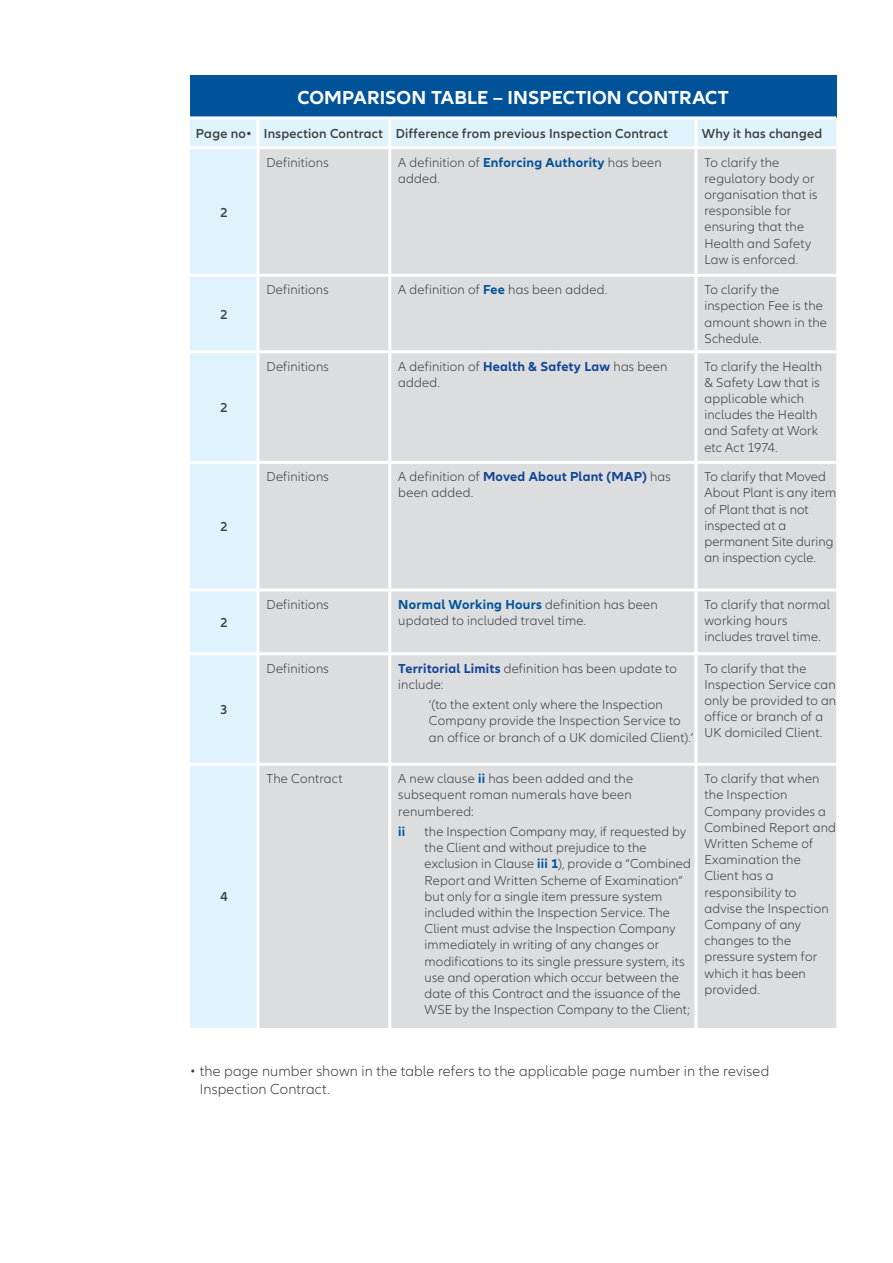
<style>
.page{position:relative;width:893px;height:1263px;background:#fff}
.page>*{position:absolute;margin:0;border:0;box-sizing:border-box;transform-origin:0 0}
.t1{font:700 19.5px "Allianz Neo";letter-spacing:.005em;color:#fff}
.t2{font:300 15px/18px "Allianz Neo";letter-spacing:.01em;color:#3e3e3f}
.t3{font:300 13.5px/16.2px "Allianz Neo";letter-spacing:.01em;color:#3e3e3f}
.t4{font:600 13.5px "Allianz Neo";letter-spacing:.015em;color:#3e3e3f}
.t5{font:700 13.5px "Allianz Neo";color:#015399}
.s1{font-weight:700;color:#015399}
.s2{font-weight:700;color:#124494}
</style>
<div class="page">
<div style="left:190px;top:75px;width:646px;height:43px;background:#015399"></div>
<div style="left:190px;top:119px;width:646px;height:909px;background:#dff3fc"></div>
<div style="left:259px;top:149px;width:577px;height:879px;background:#dcdddf"></div>
<hr style="left:190px;top:116px;width:68px;height:3px;background:#fff">
<hr style="left:258px;top:116px;width:132px;height:3px;background:#fff">
<hr style="left:256px;top:119px;width:3px;height:27px;background:#fff">
<hr style="left:390px;top:116px;width:306px;height:3px;background:#fff">
<hr style="left:388px;top:119px;width:3px;height:27px;background:#fff">
<hr style="left:696px;top:116px;width:140px;height:3px;background:#fff">
<hr style="left:694px;top:119px;width:3px;height:27px;background:#fff">
<hr style="left:190px;top:146px;width:68px;height:3px;background:#fff">
<hr style="left:258px;top:146px;width:132px;height:3px;background:#fff">
<hr style="left:256px;top:149px;width:3px;height:125px;background:#fff">
<hr style="left:390px;top:146px;width:306px;height:3px;background:#fff">
<hr style="left:388px;top:149px;width:3px;height:125px;background:#fff">
<hr style="left:696px;top:146px;width:140px;height:3px;background:#fff">
<hr style="left:694px;top:149px;width:3px;height:125px;background:#fff">
<hr style="left:190px;top:274px;width:68px;height:3px;background:#fff">
<hr style="left:258px;top:274px;width:132px;height:3px;background:#fff">
<hr style="left:256px;top:277px;width:3px;height:73px;background:#fff">
<hr style="left:390px;top:274px;width:306px;height:3px;background:#fff">
<hr style="left:388px;top:277px;width:3px;height:73px;background:#fff">
<hr style="left:696px;top:274px;width:140px;height:3px;background:#fff">
<hr style="left:694px;top:277px;width:3px;height:73px;background:#fff">
<hr style="left:256px;top:353px;width:3px;height:108px;background:#fff">
<hr style="left:388px;top:353px;width:3px;height:108px;background:#fff">
<hr style="left:694px;top:353px;width:3px;height:108px;background:#fff">
<hr style="left:256px;top:464px;width:3px;height:124px;background:#fff">
<hr style="left:388px;top:464px;width:3px;height:124px;background:#fff">
<hr style="left:694px;top:464px;width:3px;height:124px;background:#fff">
<hr style="left:256px;top:591px;width:3px;height:61px;background:#fff">
<hr style="left:388px;top:591px;width:3px;height:61px;background:#fff">
<hr style="left:694px;top:591px;width:3px;height:61px;background:#fff">
<hr style="left:256px;top:655px;width:3px;height:108px;background:#fff">
<hr style="left:388px;top:655px;width:3px;height:108px;background:#fff">
<hr style="left:694px;top:655px;width:3px;height:108px;background:#fff">
<hr style="left:256px;top:766px;width:3px;height:262px;background:#fff">
<hr style="left:388px;top:766px;width:3px;height:262px;background:#fff">
<hr style="left:694px;top:766px;width:3px;height:262px;background:#fff">
<hr style="left:190px;top:461px;width:68px;height:3px;background:#fff">
<hr style="left:258px;top:461px;width:132px;height:3px;background:#fff">
<hr style="left:390px;top:461px;width:306px;height:3px;background:#fff">
<hr style="left:696px;top:461px;width:140px;height:3px;background:#fff">
<hr style="left:190px;top:588px;width:68px;height:3px;background:#fff">
<hr style="left:258px;top:588px;width:132px;height:3px;background:#fff">
<hr style="left:390px;top:588px;width:306px;height:3px;background:#fff">
<hr style="left:696px;top:588px;width:140px;height:3px;background:#fff">
<hr style="left:190px;top:652px;width:68px;height:3px;background:#fff">
<hr style="left:258px;top:652px;width:132px;height:3px;background:#fff">
<hr style="left:390px;top:652px;width:306px;height:3px;background:#fff">
<hr style="left:696px;top:652px;width:140px;height:3px;background:#fff">
<hr style="left:190px;top:763px;width:68px;height:3px;background:#fff">
<hr style="left:258px;top:763px;width:132px;height:3px;background:#fff">
<hr style="left:390px;top:763px;width:306px;height:3px;background:#fff">
<hr style="left:696px;top:763px;width:140px;height:3px;background:#fff">
<hr style="left:190px;top:350px;width:68px;height:3px;background:#fff">
<hr style="left:258px;top:350px;width:132px;height:3px;background:#fff">
<hr style="left:390px;top:350px;width:306px;height:3px;background:#fff">
<hr style="left:696px;top:350px;width:140px;height:3px;background:#fff">
<h1 class="t1" style="left:297px;top:86px;width:433px">COMPARISON TABLE – INSPECTION CONTRACT</h1>
<p class="t4" style="left:196px;top:126px;width:473px">Page no• Inspection Contract Difference from previous Inspection Contract</p>
<p class="t4" style="left:702px;top:126px;width:122px">Why it has changed</p>
<p class="t4" style="left:220px;top:204px;width:9px">2</p>
<p class="t4" style="left:220px;top:306px;width:9px">2</p>
<p class="t4" style="left:220px;top:400px;width:9px">2</p>
<p class="t4" style="left:220px;top:519px;width:9px">2</p>
<p class="t4" style="left:220px;top:615px;width:9px">2</p>
<p class="t4" style="left:220px;top:702px;width:9px">3</p>
<p class="t4" style="left:220px;top:889px;width:9px">4</p>
<p class="t3" style="left:266px;top:154px;width:64px">Definitions</p>
<p class="t3" style="left:398px;top:154px;width:265px">A definition of <span class="s1">Enforcing Authority</span> has been added.</p>
<p class="t3" style="left:704px;top:154px;width:115px">To clarify the regulatory body or organisation that is responsible for ensuring that the<br>Health and Safety<br>Law is enforced.</p>
<p class="t3" style="left:266px;top:282px;width:64px">Definitions</p>
<p class="t3" style="left:398px;top:282px;width:210px">A definition of <span class="s1">Fee</span> has been added.</p>
<p class="t3" style="left:704px;top:282px;width:124px">To clarify the inspection Fee is the amount shown in the<br>Schedule.</p>
<p class="t3" style="left:266px;top:358px;width:64px">Definitions</p>
<p class="t3" style="left:398px;top:358px;width:271px">A definition of <span class="s2">Health &amp; Safety Law</span> has been added.</p>
<p class="t3" style="left:704px;top:358px;width:119px">To clarify the Health &amp; Safety Law that is applicable which includes the Health and Safety at Work etc Act 1974.</p>
<p class="t3" style="left:266px;top:469px;width:64px">Definitions</p>
<p class="t3" style="left:398px;top:469px;width:274px">A definition of <span class="s2">Moved About Plant (MAP)</span> has been added.</p>
<p class="t3" style="left:704px;top:469px;width:133px">To clarify that Moved<br>About Plant is any item of Plant that is not inspected at a permanent Site during an inspection cycle.</p>
<p class="t3" style="left:266px;top:597px;width:64px">Definitions</p>
<p class="t3" style="left:398px;top:597px;width:261px"><span class="s1">Normal Working Hours</span> definition has been updated to included travel time.</p>
<p class="t3" style="left:704px;top:597px;width:127px">To clarify that normal working hours includes travel time.</p>
<p class="t3" style="left:266px;top:660px;width:64px">Definitions</p>
<p class="t3" style="left:398px;top:660px;width:280px"><span class="s2">Territorial Limits</span> definition has been update to include:</p>
<p class="t3" style="left:429px;top:697px;width:266px">‘(to the extent only where the Inspection<br>Company provide the Inspection Service to an office or branch of a UK domiciled Client).’</p>
<p class="t3" style="left:704px;top:660px;width:133px">To clarify that the<br>Inspection Service can only be provided to an office or branch of a<br>UK domiciled Client.</p>
<p class="t3" style="left:266px;top:771px;width:78px">The Contract</p>
<p class="t3" style="left:398px;top:771px;width:236px;text-align:justify">A new clause <span class="s1">ii</span> has been added and the subsequent roman numerals have been renumbered:</p>
<p class="t5" style="left:398px;top:824px;width:9px">ii</p>
<p class="t3" style="left:425px;top:824px;width:268px">the Inspection Company may, if requested by the Client and without prejudice to the exclusion in Clause <span class="s1">iii 1</span>), provide a “Combined Report and Written Scheme of Examination” but only for a single item pressure system included within the Inspection Service. The Client must advise the Inspection Company immediately in writing of any changes or modifications to its single pressure system, its use and operation which occur between the date of this Contract and the issuance of the WSE by the Inspection Company to the Client;</p>
<p class="t3" style="left:704px;top:771px;width:133px">To clarify that when the Inspection<br>Company provides a<br>Combined Report and<br>Written Scheme of<br>Examination the<br>Client has a responsibility to advise the Inspection<br>Company of any changes to the pressure system for which it has been provided.</p>
<p class="t2" style="left:200px;top:1062px;width:571px;text-indent:-10px">• the page number shown in the table refers to the applicable page number in the revised<br>Inspection Contract.</p>
</div>
